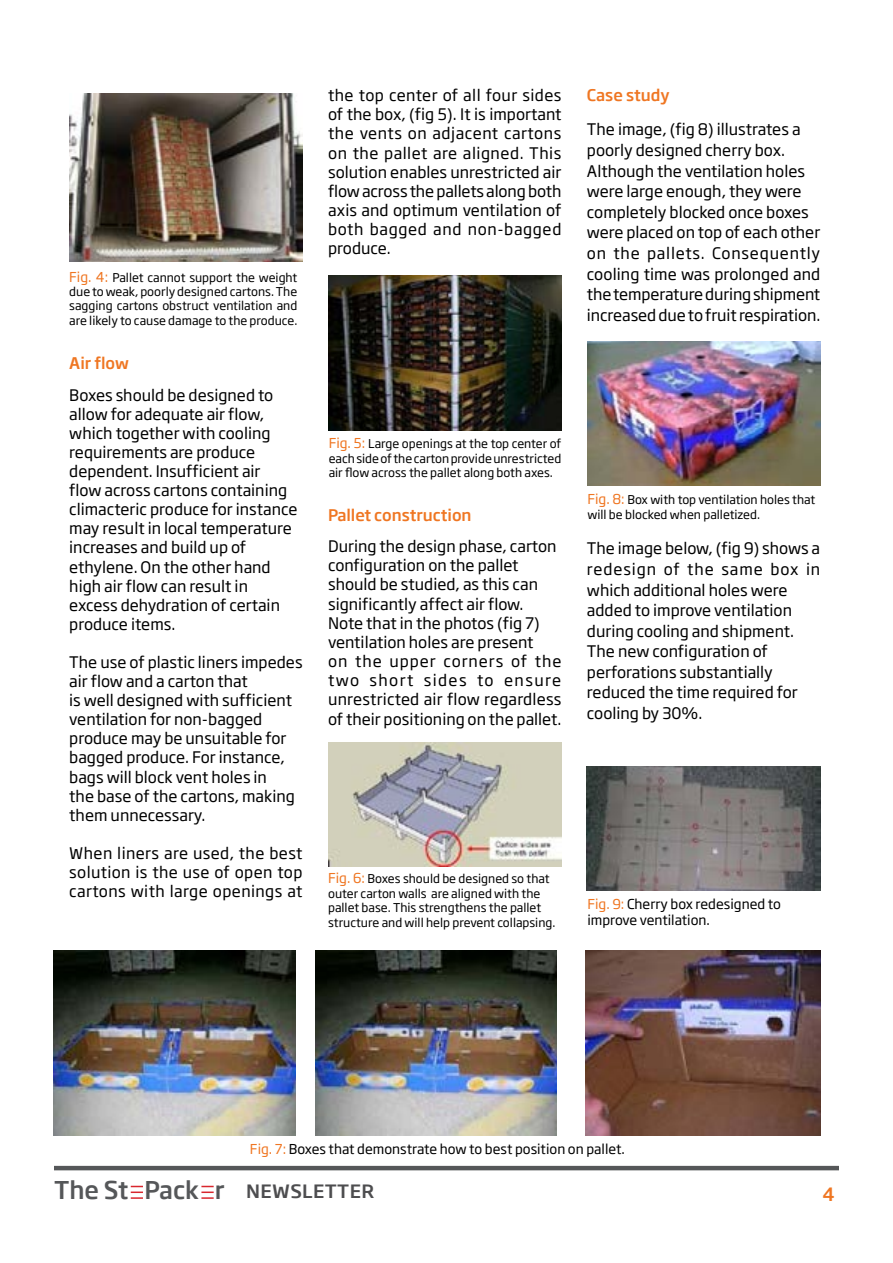
<style>
.page{position:relative;width:893px;height:1263px;background:#fff}
.page>*{position:absolute;margin:0;border:0;box-sizing:border-box;transform-origin:0 0}
.t1{font:500 24px "Soho Gothic Pro";color:#555759}
.t2{font:500 18px "Soho Gothic Pro";color:#ef7622}
.t3{font:15.75px/19px "Soho Gothic Pro";color:#000}
.t4{font:500 15.75px "Soho Gothic Pro";color:#ef7622}
.t5{font:13.5px/16.2px "Soho Gothic Std";color:#000}
.t6{font:12px/14.4px "Soho Gothic Pro";color:#000;text-align:justify}
.t7{font:12px/14.4px "Soho Gothic Std";color:#000}
.s1{font-family:"Soho Gothic Std";font-size:13.5px;color:#ef7622}
.s2{font-size:13.5px;color:#ef7622}
.s3{font-family:"Soho Gothic Pro"}
.s4{color:#ef7622}
.s5{font-size:18px;color:#4d4d4f}
</style>
<div class="page">
<hr style="left:54px;top:1166px;width:785px;height:4px;background:#555759">
<img style="left:54px;top:951px;width:241px;height:184px">
<svg style="left:131px;top:1186px;width:12px;height:13px"></svg>
<svg style="left:201px;top:1186px;width:13px;height:13px"></svg>
<img style="left:315px;top:950px;width:241px;height:185px">
<img style="left:586px;top:951px;width:234px;height:184px">
<img style="left:69px;top:94px;width:234px;height:168px">
<img style="left:328px;top:275px;width:233px;height:155px">
<img style="left:587px;top:342px;width:234px;height:143px">
<img style="left:328px;top:743px;width:233px;height:123px">
<img style="left:587px;top:766px;width:234px;height:125px">
<p class="t6" style="left:69px;top:269px;width:230px"><span class="s1">Fig. 4:</span> Pallet cannot support the weight due to weak, poorly designed cartons. The sagging cartons obstruct ventilation and are likely to cause damage to the produce.</p>
<p class="t4" style="left:69px;top:351px;width:61px">Air flow</p>
<p class="t3" style="left:69px;top:384px;width:230px">Boxes should be designed to allow for adequate air flow, which together with cooling requirements are produce dependent. Insufficient air<br>flow across cartons containing climacteric produce for instance may result in local temperature increases and build up of ethylene. On the other hand high air flow can result in excess dehydration of certain produce items.</p>
<p class="t3" style="left:69px;top:652px;width:235px">The use of plastic liners impedes air flow and a carton that<br>is well designed with sufficient ventilation for non-bagged produce may be unsuitable for bagged produce. For instance, bags will block vent holes in<br>the base of the cartons, making them unnecessary.</p>
<p class="t3" style="left:69px;top:843px;width:235px;text-align:justify">When liners are used, the best solution is the use of open top cartons with large openings at</p>
<p class="t3" style="left:328px;top:85px;width:235px;text-align:justify">the top center of all four sides of the box, (fig 5). It is important the vents on adjacent cartons on the pallet are aligned. This solution enables unrestricted air flow across the pallets along both axis and optimum ventilation of both bagged and non-bagged produce.</p>
<p class="t4" style="left:587px;top:83px;width:84px">Case study</p>
<p class="t3" style="left:587px;top:119px;width:235px;line-height:20.5px">The image, (fig 8) illustrates a poorly designed cherry box.<br>Although the ventilation holes were large enough, they were completely blocked once boxes were placed on top of each other on the pallets. Consequently cooling time was prolonged and the temperature during shipment increased due to fruit respiration.</p>
<p class="t6" style="left:329px;top:436px;width:234px"><span class="s1">Fig. 5:</span> Large openings at the top center of each side of the carton provide unrestricted air flow across the pallet along both axes.</p>
<p class="t4" style="left:328px;top:502px;width:145px">Pallet construction</p>
<p class="t3" style="left:328px;top:536px;width:235px">During the design phase, carton configuration on the pallet should be studied, as this can significantly affect air flow.<br>Note that in the photos (fig 7) ventilation holes are present<br>on the upper corners of the two short sides to ensure unrestricted air flow regardless of their positioning on the pallet.</p>
<p class="t6" style="left:587px;top:492px;width:229px"><span class="s1">Fig. 8:</span> Box with top ventilation holes that will be blocked when palletized.</p>
<p class="t3" style="left:587px;top:537px;width:235px;line-height:20.5px">The image below, (fig 9) shows a redesign of the same box in which additional holes were added to improve ventilation during cooling and shipment.<br>The new configuration of perforations substantially reduced the time required for cooling by 30%.</p>
<p class="t7" style="left:328px;top:872px;width:229px"><span class="s2">Fig. 6:</span> Boxes should be designed so that outer carton walls are aligned with the pallet base. This strengthens the pallet structure and will help prevent collapsing<span class="s3">.</span></p>
<p class="t5" style="left:587px;top:896px;width:195px"><span class="s4">Fig. 9:</span> Cherry box redesigned to improve ventilation.</p>
<p class="t5" style="left:250px;top:1141px;width:376px"><span class="s4">Fig. 7:</span> Boxes that demonstrate how to best position on pallet.</p>
<h1 class="t1" style="left:54px;top:1171px;width:322px">The St Pack r <span class="s5">NEWSLETTER</span></h1>
<p class="t2" style="left:822px;top:1180px;width:14px">4</p>
</div>
